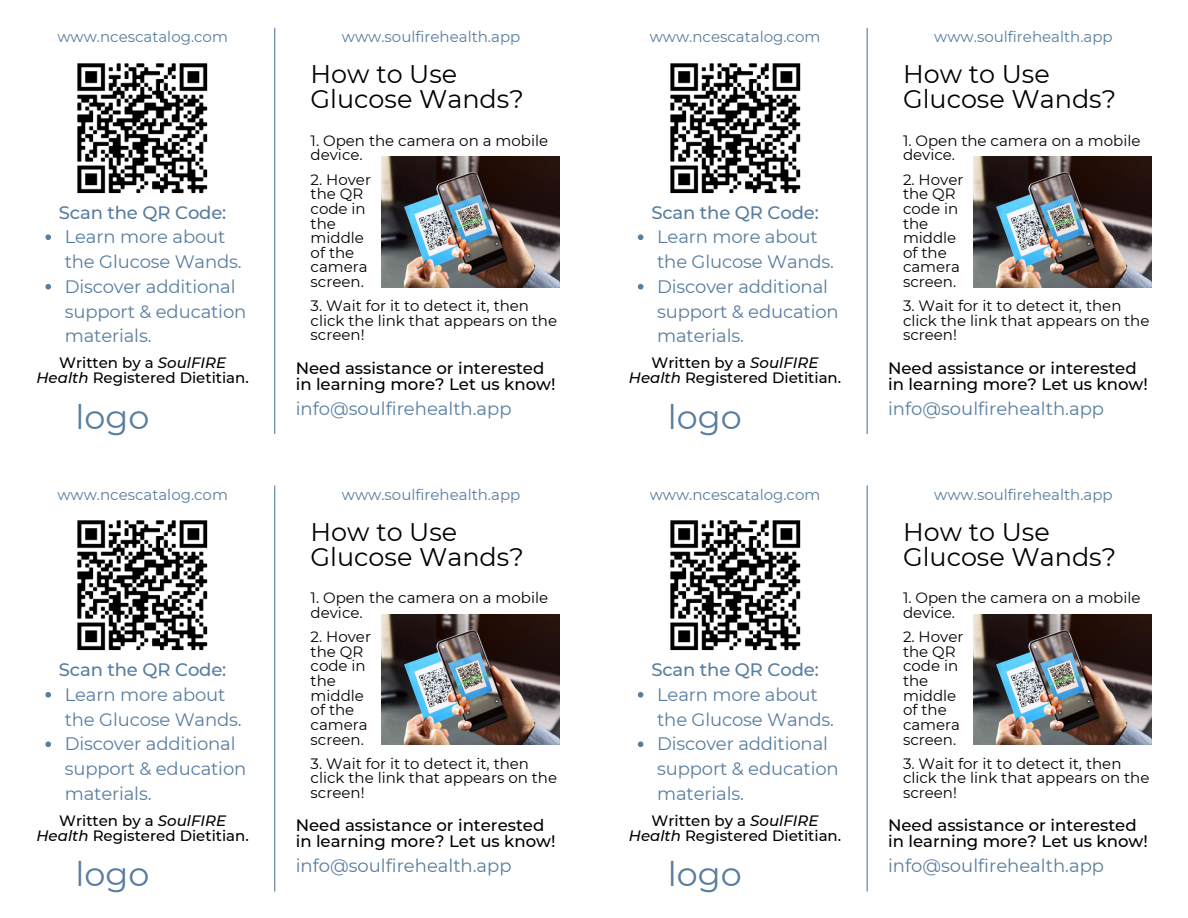
<style>
.page{position:relative;width:1188px;height:918px;background:#fff}
.page>*{position:absolute;margin:0;border:0;box-sizing:border-box;transform-origin:0 0}
.t1{font:33.45px "Montserrat";color:#587d9f}
.t2{font:25.5px/24.9px "Montserrat";color:#000001}
.t3{font:18px/24.8px "Montserrat";letter-spacing:-.01em;color:#587d9f}
.t4{font:500 18px "Montserrat";letter-spacing:-.01em;color:#587d9f}
.t5{font:500 16.5px/15.8px "Montserrat";color:#000001}
.t6{font:15px/14.7px "Montserrat";color:#000001}
.t7{font:500 15px/14.7px "Montserrat";color:#000001;text-align:center}
.t8{font:15px "Montserrat";color:#587d9f}
.s1{font-style:italic}
</style>
<div class="page">
<hr style="left:274px;top:28px;width:1px;height:406px;background:#587d9f">
<img style="left:381px;top:157px;width:178px;height:130px">
<img style="left:77px;top:63px;width:131px;height:131px">
<svg style="left:45px;top:234px;width:6px;height:6px"></svg>
<svg style="left:45px;top:284px;width:6px;height:6px"></svg>
<hr style="left:867px;top:28px;width:1px;height:406px;background:#587d9f">
<img style="left:974px;top:157px;width:178px;height:130px">
<img style="left:670px;top:63px;width:131px;height:131px">
<svg style="left:638px;top:234px;width:5px;height:6px"></svg>
<svg style="left:638px;top:284px;width:5px;height:6px"></svg>
<hr style="left:274px;top:485px;width:1px;height:407px;background:#587d9f">
<img style="left:381px;top:614px;width:178px;height:131px">
<img style="left:77px;top:520px;width:131px;height:131px">
<svg style="left:45px;top:692px;width:6px;height:6px"></svg>
<svg style="left:45px;top:741px;width:6px;height:6px"></svg>
<hr style="left:867px;top:485px;width:1px;height:407px;background:#587d9f">
<img style="left:974px;top:614px;width:178px;height:131px">
<img style="left:670px;top:520px;width:131px;height:131px">
<svg style="left:638px;top:692px;width:5px;height:6px"></svg>
<svg style="left:638px;top:741px;width:5px;height:6px"></svg>
<p class="t8" style="left:57px;top:28px;width:172px">www.ncescatalog.com</p>
<p class="t8" style="left:342px;top:28px;width:180px">www.soulfirehealth.app</p>
<p class="t8" style="left:650px;top:28px;width:172px">www.ncescatalog.com</p>
<p class="t8" style="left:934px;top:28px;width:180px">www.soulfirehealth.app</p>
<h2 class="t2" style="left:311px;top:62px;width:215px">How to Use<br>Glucose Wands?</h2>
<h2 class="t2" style="left:903px;top:62px;width:215px">How to Use<br>Glucose Wands?</h2>
<p class="t6" style="left:311px;top:133px;width:239px">1. Open the camera on a mobile device.</p>
<p class="t6" style="left:903px;top:133px;width:239px">1. Open the camera on a mobile device.</p>
<p class="t4" style="left:59px;top:201px;width:169px">Scan the QR Code:</p>
<p class="t3" style="left:65px;top:225px;width:183px">Learn more about the Glucose Wands.<br>Discover additional support &amp; education materials.</p>
<p class="t7" style="left:36px;top:356px;width:214px">Written by a <span class="s1">SoulFIRE<br>Health</span> Registered Dietitian.</p>
<h1 class="t1" style="left:76px;top:396px;width:75px">logo</h1>
<p class="t6" style="left:311px;top:172px;width:62px">2. Hover the QR code in the middle of the camera screen.</p>
<p class="t6" style="left:311px;top:298px;width:248px">3. Wait for it to detect it, then click the link that appears on the screen!</p>
<p class="t5" style="left:296px;top:360px;width:261px">Need assistance or interested in learning more? Let us know!</p>
<p class="t3" style="left:296px;top:396px;width:217px">info@soulfirehealth.app</p>
<p class="t4" style="left:651px;top:201px;width:169px">Scan the QR Code:</p>
<p class="t3" style="left:657px;top:225px;width:183px">Learn more about the Glucose Wands.<br>Discover additional support &amp; education materials.</p>
<p class="t7" style="left:629px;top:356px;width:214px">Written by a <span class="s1">SoulFIRE<br>Health</span> Registered Dietitian.</p>
<h1 class="t1" style="left:668px;top:396px;width:75px">logo</h1>
<p class="t6" style="left:903px;top:172px;width:62px">2. Hover the QR code in the middle of the camera screen.</p>
<p class="t6" style="left:903px;top:298px;width:248px">3. Wait for it to detect it, then click the link that appears on the screen!</p>
<p class="t5" style="left:888px;top:360px;width:261px">Need assistance or interested in learning more? Let us know!</p>
<p class="t3" style="left:888px;top:396px;width:217px">info@soulfirehealth.app</p>
<p class="t8" style="left:57px;top:485px;width:172px">www.ncescatalog.com</p>
<p class="t8" style="left:342px;top:485px;width:180px">www.soulfirehealth.app</p>
<p class="t8" style="left:650px;top:485px;width:172px">www.ncescatalog.com</p>
<p class="t8" style="left:934px;top:485px;width:180px">www.soulfirehealth.app</p>
<h2 class="t2" style="left:311px;top:519px;width:215px">How to Use<br>Glucose Wands?</h2>
<h2 class="t2" style="left:903px;top:519px;width:215px">How to Use<br>Glucose Wands?</h2>
<p class="t6" style="left:311px;top:591px;width:239px">1. Open the camera on a mobile device.</p>
<p class="t6" style="left:903px;top:591px;width:239px">1. Open the camera on a mobile device.</p>
<p class="t4" style="left:59px;top:659px;width:169px">Scan the QR Code:</p>
<p class="t3" style="left:65px;top:682px;width:183px">Learn more about the Glucose Wands.<br>Discover additional support &amp; education materials.</p>
<p class="t7" style="left:36px;top:813px;width:214px">Written by a <span class="s1">SoulFIRE<br>Health</span> Registered Dietitian.</p>
<h1 class="t1" style="left:76px;top:854px;width:75px">logo</h1>
<p class="t6" style="left:311px;top:629px;width:62px">2. Hover the QR code in the middle of the camera screen.</p>
<p class="t6" style="left:311px;top:756px;width:248px">3. Wait for it to detect it, then click the link that appears on the screen!</p>
<p class="t5" style="left:296px;top:818px;width:261px">Need assistance or interested in learning more? Let us know!</p>
<p class="t3" style="left:296px;top:854px;width:217px">info@soulfirehealth.app</p>
<p class="t4" style="left:651px;top:659px;width:169px">Scan the QR Code:</p>
<p class="t3" style="left:657px;top:682px;width:183px">Learn more about the Glucose Wands.<br>Discover additional support &amp; education materials.</p>
<p class="t7" style="left:629px;top:813px;width:214px">Written by a <span class="s1">SoulFIRE<br>Health</span> Registered Dietitian.</p>
<h1 class="t1" style="left:668px;top:854px;width:75px">logo</h1>
<p class="t6" style="left:903px;top:629px;width:62px">2. Hover the QR code in the middle of the camera screen.</p>
<p class="t6" style="left:903px;top:756px;width:248px">3. Wait for it to detect it, then click the link that appears on the screen!</p>
<p class="t5" style="left:888px;top:818px;width:261px">Need assistance or interested in learning more? Let us know!</p>
<p class="t3" style="left:888px;top:854px;width:217px">info@soulfirehealth.app</p>
</div>
